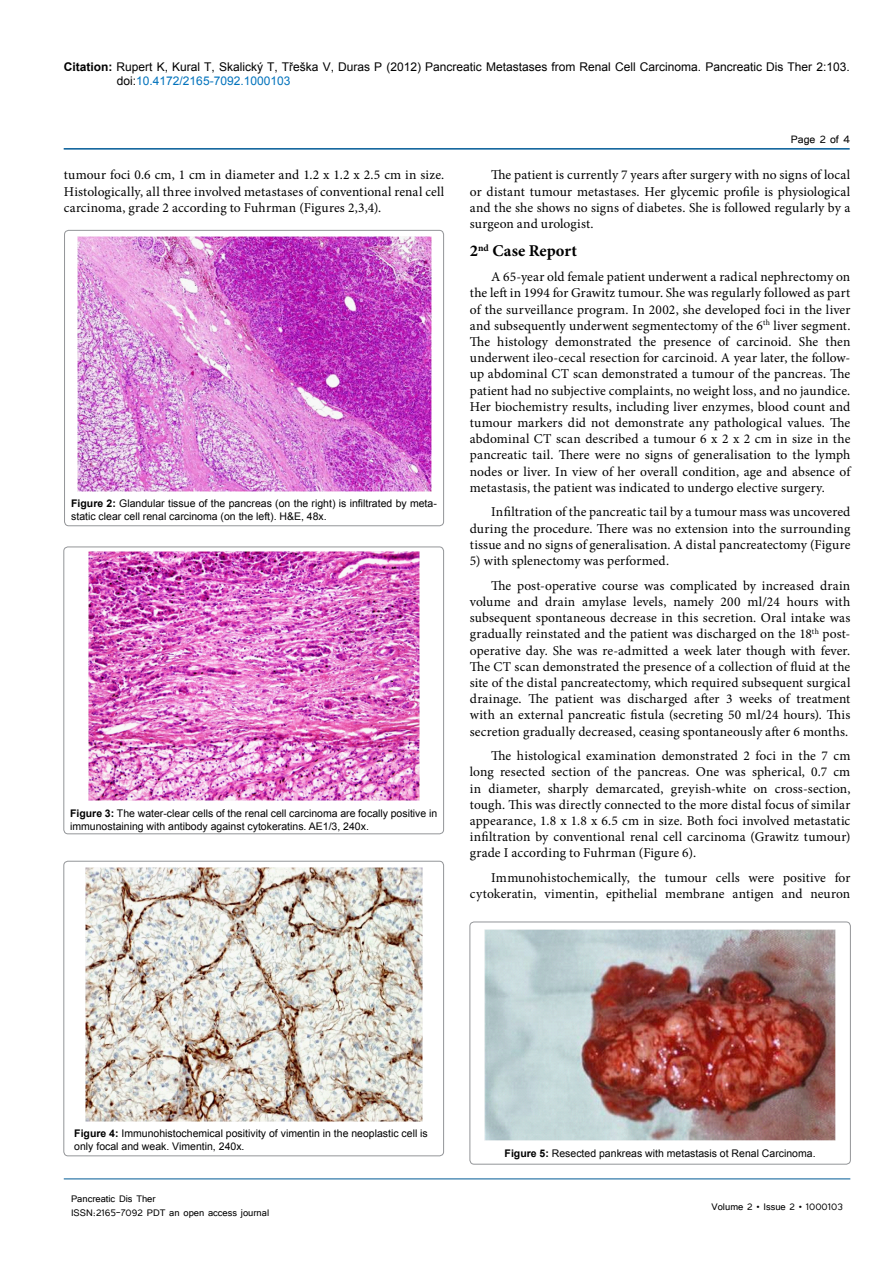
<style>
.page{position:relative;width:893px;height:1263px;background:#fff}
.page>*{position:absolute;margin:0;border:0;box-sizing:border-box;transform-origin:0 0}
.t1{font:700 16.5px "Minion Pro";letter-spacing:.005em;color:#000}
.t2{font:13.5px/16.2px "Minion Pro";letter-spacing:.01em;color:#000;text-align:justify}
.t3{font:13.5px "Tunga";color:#000}
.t4{font:12px/14.4px "Arial";color:#000}
.t5{font:12px/14.4px "Tunga";color:#000}
.t6{font:10.5px/12.6px "Arial";color:#000}
.s1{font-weight:700}
.s2{color:#0072bc}
</style>
<div class="page">
<hr style="left:64px;top:148px;width:786px;height:2px;background:#005a96">
<hr style="left:64px;top:1179px;width:786px;height:1px;background:#005a96">
<img style="left:77px;top:236px;width:354px;height:255px">
<div style="left:64px;top:230px;width:380px;height:296px;border:1px solid #939598;border-radius:4px"></div>
<img style="left:88px;top:551px;width:331px;height:250px">
<div style="left:64px;top:547px;width:380px;height:287px;border:1px solid #939598;border-radius:4px"></div>
<img style="left:85px;top:867px;width:337px;height:254px">
<div style="left:64px;top:861px;width:380px;height:295px;border:1px solid #939598;border-radius:4px"></div>
<img style="left:484px;top:929px;width:352px;height:211px">
<div style="left:470px;top:922px;width:380px;height:242px;border:1px solid #939598;border-radius:4px"></div>
<p class="t4" style="left:117px;top:60px;width:734px;text-indent:-53px"><span class="s1">Citation:</span> Rupert K, Kural T, Skalický T, Třeška V, Duras P (2012) Pancreatic Metastases from Renal Cell Carcinoma. Pancreatic Dis Ther 2:103. doi:<span class="s2">10.4172/2165-7092.1000103</span></p>
<p class="t3" style="left:791px;top:131px;width:61px">Page 2 of 4</p>
<p class="t2" style="left:64px;top:167px;width:382px">tumour foci 0.6 cm, 1 cm in diameter and 1.2 x 1.2 x 2.5 cm in size.<br>Histologically, all three involved metastases of conventional renal cell carcinoma, grade 2 according to Fuhrman (Figures 2,3,4).</p>
<p class="t2" style="left:470px;top:167px;width:382px;text-indent:21px">The patient is currently 7 years after surgery with no signs of local or distant tumour metastases. Her glycemic profile is physiological and the she shows no signs of diabetes. She is followed regularly by a surgeon and urologist.</p>
<p class="t1" style="left:470px;top:239px;width:109px">2<sup>nd</sup> Case Report</p>
<p class="t2" style="left:470px;top:269px;width:382px;text-indent:21px">A 65-year old female patient underwent a radical nephrectomy on the left in 1994 for Grawitz tumour. She was regularly followed as part of the surveillance program. In 2002, she developed foci in the liver and subsequently underwent segmentectomy of the 6<sup>th</sup> liver segment.<br>The histology demonstrated the presence of carcinoid. She then underwent ileo-cecal resection for carcinoid. A year later, the follow&shy;up abdominal CT scan demonstrated a tumour of the pancreas. The patient had no subjective complaints, no weight loss, and no jaundice.<br>Her biochemistry results, including liver enzymes, blood count and tumour markers did not demonstrate any pathological values. The abdominal CT scan described a tumour 6 x 2 x 2 cm in size in the pancreatic tail. There were no signs of generalisation to the lymph nodes or liver. In view of her overall condition, age and absence of metastasis, the patient was indicated to undergo elective surgery.</p>
<p class="t2" style="left:470px;top:504px;width:382px;text-indent:21px">Infiltration of the pancreatic tail by a tumour mass was uncovered during the procedure. There was no extension into the surrounding tissue and no signs of generalisation. A distal pancreatectomy (Figure</p>
<p class="t2" style="left:491px;top:548px;width:361px;line-height:24.8px;text-indent:-21px">5) with splenectomy was performed.<br>The post-operative course was complicated by increased drain</p>
<p class="t2" style="left:470px;top:594px;width:382px">volume and drain amylase levels, namely 200 ml/24 hours with subsequent spontaneous decrease in this secretion. Oral intake was gradually reinstated and the patient was discharged on the 18<sup>th</sup> post&shy;operative day. She was re-admitted a week later though with fever.<br>The CT scan demonstrated the presence of a collection of fluid at the site of the distal pancreatectomy, which required subsequent surgical drainage. The patient was discharged after 3 weeks of treatment with an external pancreatic fistula (secreting 50 ml/24 hours). This secretion gradually decreased, ceasing spontaneously after 6 months.</p>
<p class="t2" style="left:470px;top:748px;width:382px;text-indent:21px">The histological examination demonstrated 2 foci in the 7 cm long resected section of the pancreas. One was spherical, 0.7 cm in diameter, sharply demarcated, greyish-white on cross-section, tough. This was directly connected to the more distal focus of similar appearance, 1.8 x 1.8 x 6.5 cm in size. Both foci involved metastatic infiltration by conventional renal cell carcinoma (Grawitz tumour) grade I according to Fuhrman (Figure 6).</p>
<p class="t2" style="left:470px;top:870px;width:382px;text-align:right">Immunohistochemically, the tumour cells were positive for cytokeratin, vimentin, epithelial membrane antigen and neuron</p>
<p class="t6" style="left:71px;top:498px;width:367px"><span class="s1">Figure 2:</span> Glandular tissue of the pancreas (on the right) is infiltrated by meta&shy;static clear cell renal carcinoma (on the left). H&amp;E, 48x.</p>
<p class="t6" style="left:70px;top:807px;width:369px"><span class="s1">Figure 3:</span> The water-clear cells of the renal cell carcinoma are focally positive in immunostaining with antibody against cytokeratins. AE1/3, 240x.</p>
<p class="t6" style="left:74px;top:1127px;width:355px"><span class="s1">Figure 4:</span> Immunohistochemical positivity of vimentin in the neoplastic cell is only focal and weak. Vimentin, 240x.</p>
<p class="t5" style="left:71px;top:1190px;width:200px">Pancreatic Dis Ther<br>ISSN:2165-7092 PDT an open access journal</p>
<p class="t6" style="left:505px;top:1147px;width:313px"><span class="s1">Figure 5:</span> Resected pankreas with metastasis ot Renal Carcinoma.</p>
<p class="t5" style="left:712px;top:1199px;width:133px">Volume 2 • Issue 2 • 1000103</p>
</div>
